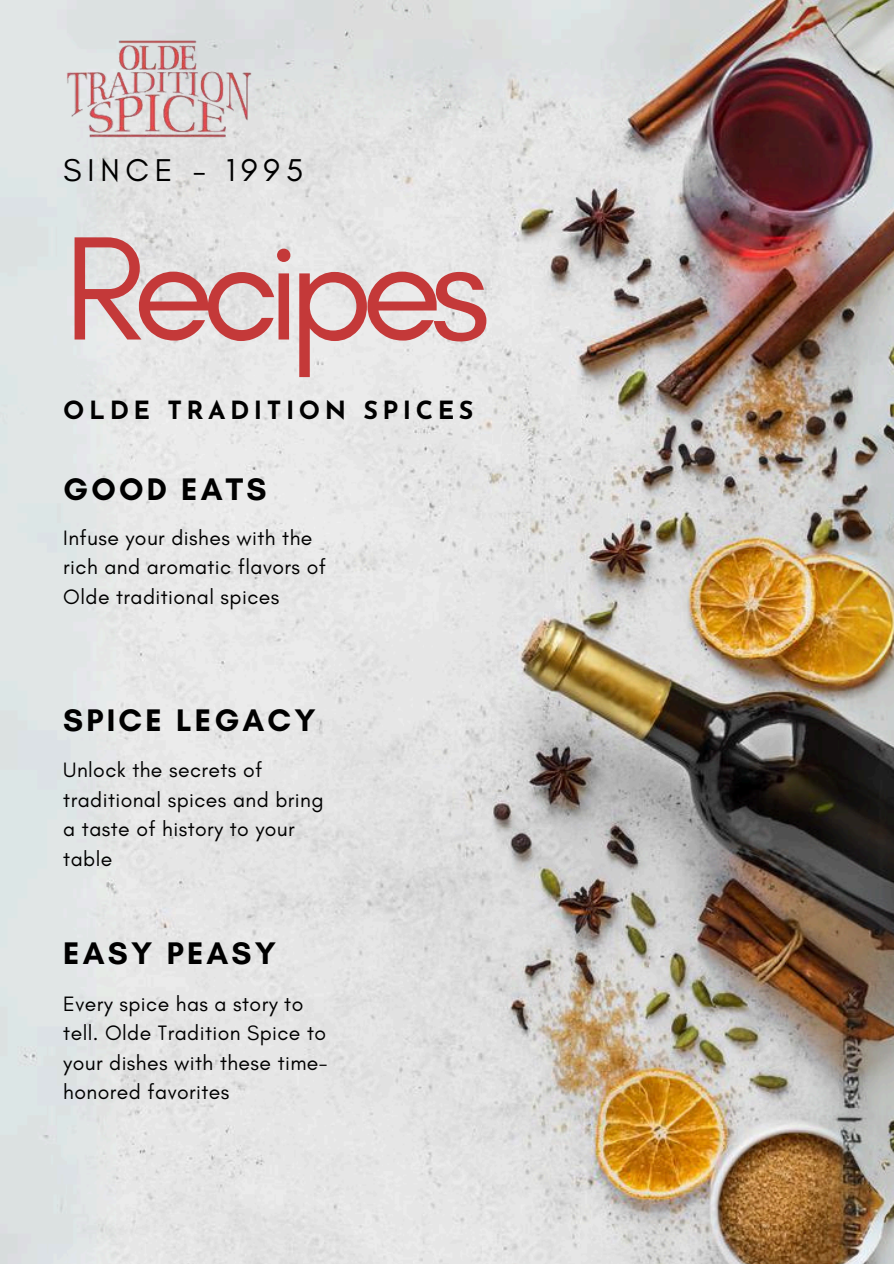
<style>
.page{position:relative;width:894px;height:1264px;background:#fff}
.page>*{position:absolute;margin:0;border:0;box-sizing:border-box;transform-origin:0 0}
.t1{font:150.15px "Glacial Indifference";letter-spacing:-.085em;color:#c43939}
.t2{font:32.1px "Glacial Indifference";letter-spacing:.18em;color:#000}
.t3{font:700 31.8px "Glacial Indifference";letter-spacing:.1em;color:#000}
.t4{font:700 25.05px "Josefin Sans";letter-spacing:.18em;color:#000}
.t5{font:21.15px/29.5px "Glacial Indifference";letter-spacing:.02em;color:#000}
</style>
<div class="page">
<img style="left:0;top:0;width:893px;height:1263px">
<img style="left:63px;top:33px;width:191px;height:112px">
<h3 class="t2" style="left:63px;top:151px;width:241px">SINCE - 1995</h3>
<p class="t1" style="left:63px;top:197px;width:428px">Recipes</p>
<p class="t4" style="left:63px;top:400px;width:411px">OLDE TRADITION SPICES</p>
<h1 class="t3" style="left:63px;top:469px;width:205px">GOOD EATS</h1>
<h4 class="t5" style="left:63px;top:522px;width:264px">Infuse your dishes with the rich and aromatic flavors of<br>Olde traditional spices</h4>
<h2 class="t3" style="left:63px;top:700px;width:254px">SPICE LEGACY</h2>
<p class="t5" style="left:63px;top:755px;width:262px">Unlock the secrets of traditional spices and bring a taste of history to your table</p>
<h2 class="t3" style="left:63px;top:934px;width:214px">EASY PEASY</h2>
<p class="t5" style="left:63px;top:989px;width:266px">Every spice has a story to tell. Olde Tradition Spice to your dishes with these time&shy;honored favorites</p>
</div>
